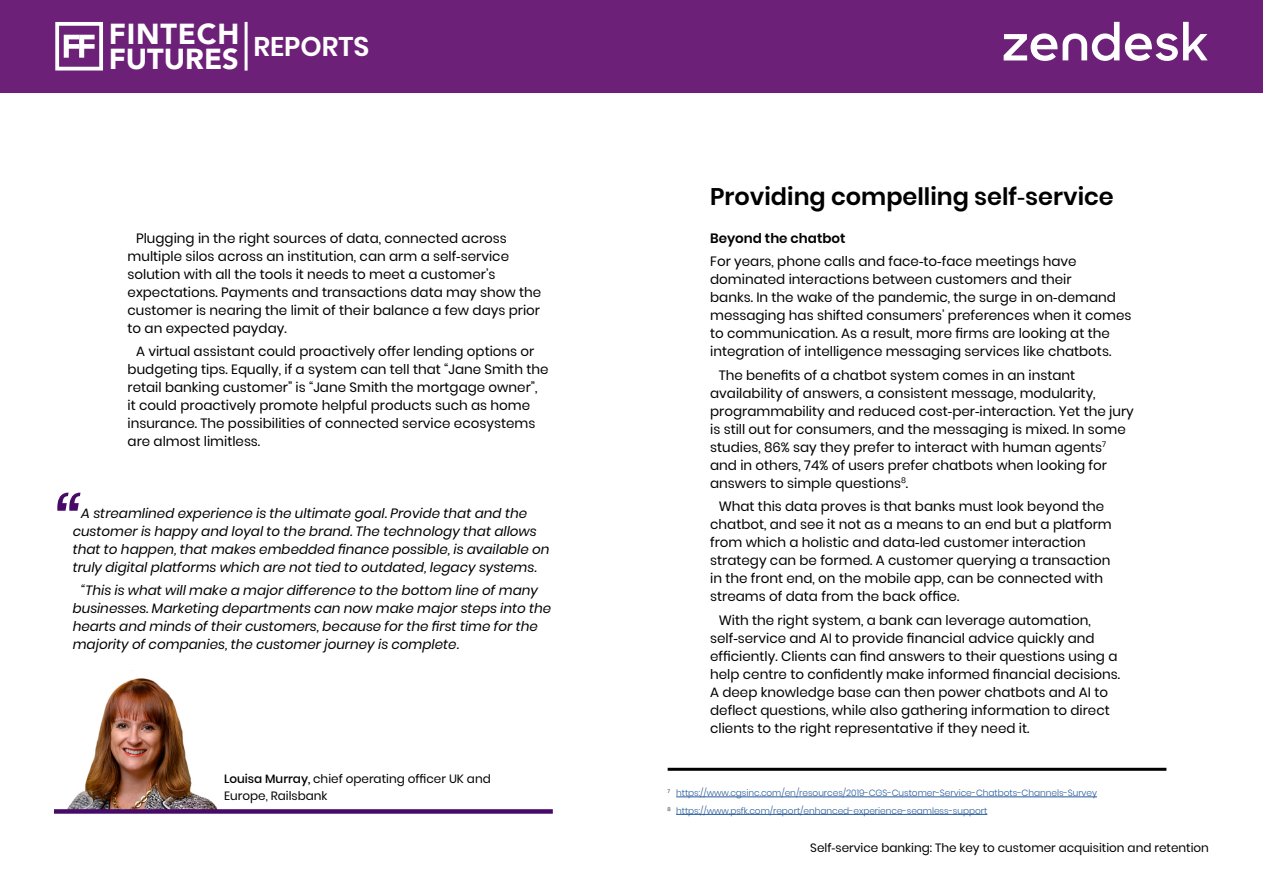
<style>
.page{position:relative;width:1263px;height:893px;background:#fff}
.page>*{position:absolute;margin:0;border:0;box-sizing:border-box;transform-origin:0 0}
.t1{font:italic 88.5px "Poppins";color:#470a68}
.t2{font:900 28.95px "Avenir";letter-spacing:.015em;color:#fff}
.Headlines{font:600 24px "Poppins";color:#000}
.Body_copy{font:13.5px/18px "Poppins";color:#000}
.t3{font:italic 13.5px/18px "Poppins";color:#000}
.Crosshead{font:600 13.5px "Poppins";color:#000}
.t4{font:12px/16.5px "Poppins";color:#000}
.t5{font:300 9px "Poppins";letter-spacing:-.005em;color:#275b9b}
.s1{font-family:"Arial"}
.s2{font-weight:500}
.s3{font-family:"Arial";font-weight:400}
</style>
<div class="page">
<div style="left:0;top:0;width:1263px;height:93px;background:#6d2077"></div>
<svg style="left:55px;top:22px;width:48px;height:49px"></svg>
<hr style="left:245px;top:22px;width:3px;height:49px;background:#fff">
<svg style="left:1125px;top:22px;width:83px;height:39px"></svg>
<svg style="left:1004px;top:22px;width:115px;height:39px"></svg>
<hr style="left:676px;top:797px;width:421px;height:1px;background:#275b9b">
<hr style="left:676px;top:814px;width:311px;height:1px;background:#275b9b">
<hr style="left:668px;top:768px;width:498px;height:3px;background:#000">
<img style="left:67px;top:678px;width:151px;height:131px">
<div style="left:54px;top:809px;width:499px;height:5px;background:#470a68"></div>
<h2 class="t2" style="left:109px;top:9px;width:262px">FINTECH <sub>REPORTS</sub></h2>
<h2 class="t2" style="left:109px;top:35px;width:132px">FUTURES</h2>
<p class="Body_copy" style="left:128px;top:229px;width:415px;text-indent:9px">Plugging in the right sources of data, connected across multiple silos across an institution, can arm a self<span class="s1">-</span>service solution with all the tools it needs to meet a customer’s expectations. Payments and transactions data may show the customer is nearing the limit of their balance a few days prior to an expected payday.</p>
<p class="Body_copy" style="left:128px;top:343px;width:422px;text-indent:9px">A virtual assistant could proactively offer lending options or budgeting tips. Equally, if a system can tell that “Jane Smith the retail banking customer” is “Jane Smith the mortgage owner”, it could proactively promote helpful products such as home insurance. The possibilities of connected service ecosystems are almost limitless.</p>
<p class="t1" style="left:55px;top:480px;width:29px">“</p>
<p class="t3" style="left:73px;top:504px;width:478px;text-indent:9px">A streamlined experience is the ultimate goal. Provide that and the customer is happy and loyal to the brand. The technology that allows that to happen, that makes embedded finance possible, is available on truly digital platforms which are not tied to outdated, legacy systems.</p>
<p class="t3" style="left:73px;top:581px;width:480px;text-indent:9px">“This is what will make a major difference to the bottom line of many businesses. Marketing departments can now make major steps into the hearts and minds of their customers, because for the first time for the majority of companies, the customer journey is complete.</p>
<p class="t4" style="left:224px;top:771px;width:268px"><span class="s2">Louisa Murray,</span> chief operating officer UK and<br>Europe, Railsbank</p>
<p class="Headlines" style="left:710px;top:183px;width:405px">Providing compelling self<span class="s3">-</span>service</p>
<p class="Crosshead" style="left:710px;top:230px;width:137px">Beyond the chatbot</p>
<p class="Body_copy" style="left:710px;top:253px;width:423px">For years, phone calls and face<span class="s1">-</span>to<span class="s1">-</span>face meetings have dominated interactions between customers and their<br>banks. In the wake of the pandemic, the surge in on<span class="s1">-</span>demand messaging has shifted consumers’ preferences when it comes to communication. As a result, more firms are looking at the integration of intelligence messaging services like chatbots.</p>
<p class="Body_copy" style="left:710px;top:366px;width:425px;text-indent:9px">The benefits of a chatbot system comes in an instant availability of answers, a consistent message, modularity, programmability and reduced cost<span class="s1">-</span>per<span class="s1">-</span>interaction. Yet the jury is still out for consumers, and the messaging is mixed. In some studies, 86% say they prefer to interact with human agents<sup>7 </sup>and in others, 74% of users prefer chatbots when looking for answers to simple questions<sup>8</sup>.</p>
<p class="Body_copy" style="left:710px;top:498px;width:403px;text-indent:9px">What this data proves is that banks must look beyond the chatbot, and see it not as a means to an end but a platform from which a holistic and data<span class="s1">-</span>led customer interaction strategy can be formed. A customer querying a transaction in the front end, on the mobile app, can be connected with streams of data from the back office.</p>
<p class="Body_copy" style="left:710px;top:611px;width:411px;text-indent:9px">With the right system, a bank can leverage automation, self<span class="s1">-</span>service and AI to provide financial advice quickly and efficiently. Clients can find answers to their questions using a help centre to confidently make informed financial decisions.<br>A deep knowledge base can then power chatbots and AI to deflect questions, while also gathering information to direct clients to the right representative if they need it.</p>
<p class="t5" style="left:668px;top:788px;width:431px"><sup>7</sup> https://www.cgsinc.com/en/resources/2019-CGS-Customer-Service-Chatbots-Channels-Survey</p>
<p class="t5" style="left:668px;top:805px;width:321px"><sup>8</sup> https://www.psfk.com/report/enhanced-experience-seamless-support</p>
<p class="t4" style="left:810px;top:839px;width:400px">Self<span class="s1">-</span>service banking: The key to customer acquisition and retention</p>
</div>
